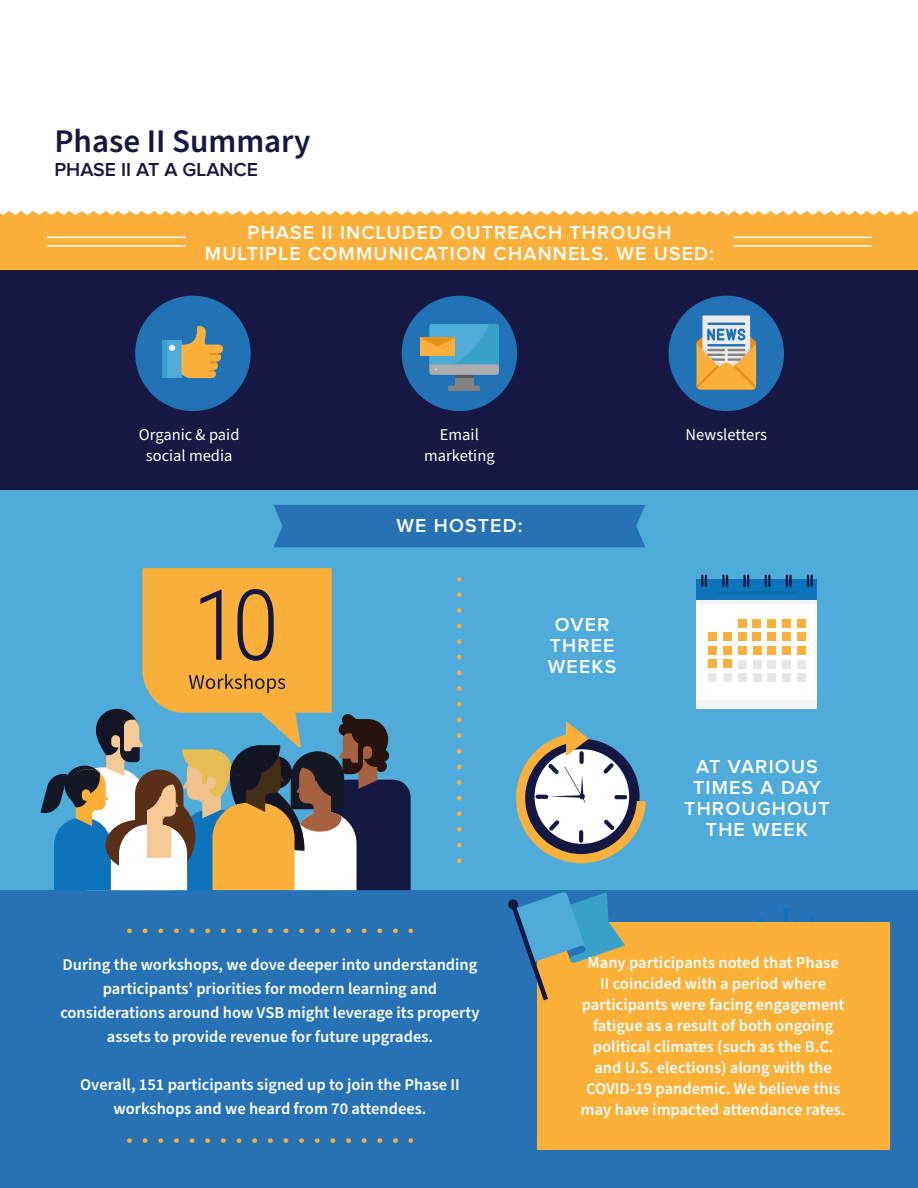
<style>
.page{position:relative;width:918px;height:1188px;background:#fff}
.page>*{position:absolute;margin:0;border:0;box-sizing:border-box;transform-origin:0 0}
.t1{font:600 33px "Source Sans Pro";color:#171743}
.t2{font:600 19.5px/21px "Proxima Nova";letter-spacing:.06em;color:#fff;text-align:center}
.t3{font:600 19.5px "Proxima Nova";color:#171743}
.t4{font:600 16.5px/21px "Source Sans Pro";color:#fff;text-align:center}
.t5{font:16.5px/21px "Source Sans Pro";color:#fff;text-align:center}
</style>
<div class="page">
<div style="left:0;top:237px;width:918px;height:253px;background:#171743"></div>
<div style="left:0;top:220px;width:918px;height:50px;background:#fbb03b"></div>
<svg style="left:0;top:211px;width:918px;height:36px"></svg>
<hr style="left:734px;top:237px;width:137px;height:1px;background:#fff">
<hr style="left:734px;top:245px;width:137px;height:2px;background:#fff">
<hr style="left:47px;top:237px;width:138px;height:1px;background:#fff">
<hr style="left:47px;top:245px;width:138px;height:2px;background:#fff">
<div style="left:135px;top:296px;width:116px;height:115px;background:#2173b5;border-radius:50%"></div>
<div style="left:163px;top:341px;width:18px;height:37px;background:#4fabd9"></div>
<svg style="left:169px;top:345px;width:6px;height:6px"></svg>
<hr style="left:163px;top:341px;width:4px;height:37px;background:#38a1c9">
<svg style="left:181px;top:326px;width:42px;height:52px"></svg>
<div style="left:402px;top:296px;width:115px;height:115px;background:#2173b5;border-radius:50%"></div>
<div style="left:455px;top:375px;width:18px;height:11px;background:#828282"></div>
<div style="left:448px;top:386px;width:32px;height:5px;background:#828282"></div>
<hr style="left:455px;top:375px;width:18px;height:3px;background:#595959">
<svg style="left:420px;top:324px;width:79px;height:51px;background:#72a3af"></svg>
<div style="left:669px;top:296px;width:115px;height:115px;background:#2173b5;border-radius:50%"></div>
<svg style="left:697px;top:315px;width:59px;height:74px;background:#c8b48c"></svg>
<div style="left:0;top:885px;width:918px;height:303px;background:#2672b5"></div>
<div style="left:0;top:490px;width:918px;height:400px;background:#4fabd9"></div>
<svg style="left:457px;top:594px;width:5px;height:267px"></svg>
<svg style="left:129px;top:929px;width:267px;height:4px"></svg>
<svg style="left:129px;top:1138px;width:267px;height:5px"></svg>
<svg style="left:40px;top:568px;width:371px;height:322px"></svg>
<div style="left:697px;top:603px;width:120px;height:105px;background:#f2f2f2"></div>
<div style="left:697px;top:600px;width:120px;height:99px;background:#fff"></div>
<div style="left:697px;top:579px;width:120px;height:21px;background:#0d73ba"></div>
<hr style="left:718px;top:591px;width:78px;height:3px;background:#086ea6">
<svg style="left:700px;top:575px;width:8px;height:13px"></svg>
<svg style="left:722px;top:575px;width:7px;height:13px"></svg>
<svg style="left:743px;top:575px;width:7px;height:13px"></svg>
<svg style="left:764px;top:575px;width:7px;height:13px"></svg>
<svg style="left:785px;top:575px;width:7px;height:13px"></svg>
<svg style="left:806px;top:575px;width:7px;height:13px"></svg>
<hr style="left:697px;top:600px;width:120px;height:3px;background:#f2f2f2">
<div style="left:738px;top:619px;width:8px;height:8px;background:#fab03b"></div>
<div style="left:753px;top:619px;width:8px;height:8px;background:#fab03b"></div>
<div style="left:768px;top:619px;width:8px;height:8px;background:#fab03b"></div>
<div style="left:782px;top:619px;width:9px;height:8px;background:#fab03b"></div>
<div style="left:797px;top:619px;width:9px;height:8px;background:#fab03b"></div>
<div style="left:738px;top:632px;width:8px;height:9px;background:#fab03b"></div>
<div style="left:753px;top:632px;width:8px;height:9px;background:#fab03b"></div>
<div style="left:768px;top:632px;width:8px;height:9px;background:#fab03b"></div>
<div style="left:782px;top:632px;width:9px;height:9px;background:#fab03b"></div>
<div style="left:797px;top:632px;width:9px;height:9px;background:#fab03b"></div>
<div style="left:708px;top:632px;width:8px;height:9px;background:#fab03b"></div>
<div style="left:723px;top:632px;width:8px;height:9px;background:#fab03b"></div>
<div style="left:738px;top:646px;width:8px;height:9px;background:#fab03b"></div>
<div style="left:753px;top:646px;width:8px;height:9px;background:#fab03b"></div>
<div style="left:768px;top:646px;width:8px;height:9px;background:#fab03b"></div>
<div style="left:783px;top:646px;width:8px;height:9px;background:#fab03b"></div>
<div style="left:797px;top:646px;width:9px;height:9px;background:#fab03b"></div>
<div style="left:708px;top:646px;width:9px;height:8px;background:#fab03b"></div>
<div style="left:723px;top:646px;width:8px;height:8px;background:#fab03b"></div>
<div style="left:738px;top:660px;width:8px;height:8px;background:#e6e8e8"></div>
<div style="left:753px;top:660px;width:8px;height:8px;background:#e6e8e8"></div>
<div style="left:768px;top:660px;width:8px;height:8px;background:#e6e8e8"></div>
<div style="left:783px;top:660px;width:8px;height:8px;background:#e6e8e8"></div>
<div style="left:797px;top:660px;width:9px;height:8px;background:#e6e8e8"></div>
<div style="left:708px;top:660px;width:9px;height:8px;background:#fab03b"></div>
<div style="left:723px;top:660px;width:8px;height:8px;background:#fab03b"></div>
<div style="left:738px;top:674px;width:8px;height:8px;background:#e6e8e8"></div>
<div style="left:753px;top:674px;width:8px;height:8px;background:#e6e8e8"></div>
<div style="left:768px;top:674px;width:8px;height:8px;background:#e6e8e8"></div>
<div style="left:783px;top:674px;width:8px;height:8px;background:#e6e8e8"></div>
<div style="left:797px;top:674px;width:9px;height:8px;background:#e6e8e8"></div>
<div style="left:708px;top:673px;width:9px;height:9px;background:#e6e8e8"></div>
<div style="left:723px;top:673px;width:8px;height:9px;background:#e6e8e8"></div>
<svg style="left:516px;top:721px;width:130px;height:142px"></svg>
<div style="left:274px;top:505px;width:371px;height:42px;background:#2672b5"></div>
<svg style="left:757px;top:908px;width:58px;height:14px"></svg>
<div style="left:537px;top:922px;width:352px;height:227px;background:#fbb038"></div>
<svg style="left:508px;top:892px;width:117px;height:108px"></svg>
<h1 class="t1" style="left:54px;top:119px;width:258px">Phase II Summary</h1>
<p class="t3" style="left:54px;top:161px;width:205px">PHASE II AT A GLANCE</p>
<p class="t2" style="left:205px;top:223px;width:510px">PHASE II INCLUDED OUTREACH THROUGH<br>MULTIPLE COMMUNICATION CHANNELS. WE USED:</p>
<p class="t5" style="left:139px;top:425px;width:102px">Organic &amp; paid social media</p>
<p class="t5" style="left:440px;top:425px;width:40px">Email</p>
<p class="t5" style="left:686px;top:425px;width:83px">Newsletters</p>
<p class="t5" style="left:424px;top:446px;width:72px">marketing</p>
<p class="t2" style="left:397px;top:516px;width:127px">WE HOSTED:</p>
<p class="t2" style="left:548px;top:615px;width:70px">OVER<br>THREE<br>WEEKS</p>
<p class="t2" style="left:684px;top:757px;width:147px">AT VARIOUS<br>TIMES A DAY<br>THROUGHOUT<br>THE WEEK</p>
<p class="t4" style="left:60px;top:953px;width:421px;line-height:24px">During the workshops, we dove deeper into understanding participants’ priorities for modern learning and considerations around how VSB might leverage its property assets to provide revenue for future upgrades.</p>
<p class="t4" style="left:80px;top:1073px;width:381px;line-height:24px">Overall, 151 participants signed up to join the Phase II workshops and we heard from 70 attendees.</p>
<p class="t4" style="left:581px;top:953px;width:266px">Many participants noted that Phase<br>II coincided with a period where participants were facing engagement fatigue as a result of both ongoing political climates (such as the B.C. and U.S. elections) along with the COVID-19 pandemic. We believe this may have impacted attendance rates.</p>
</div>
